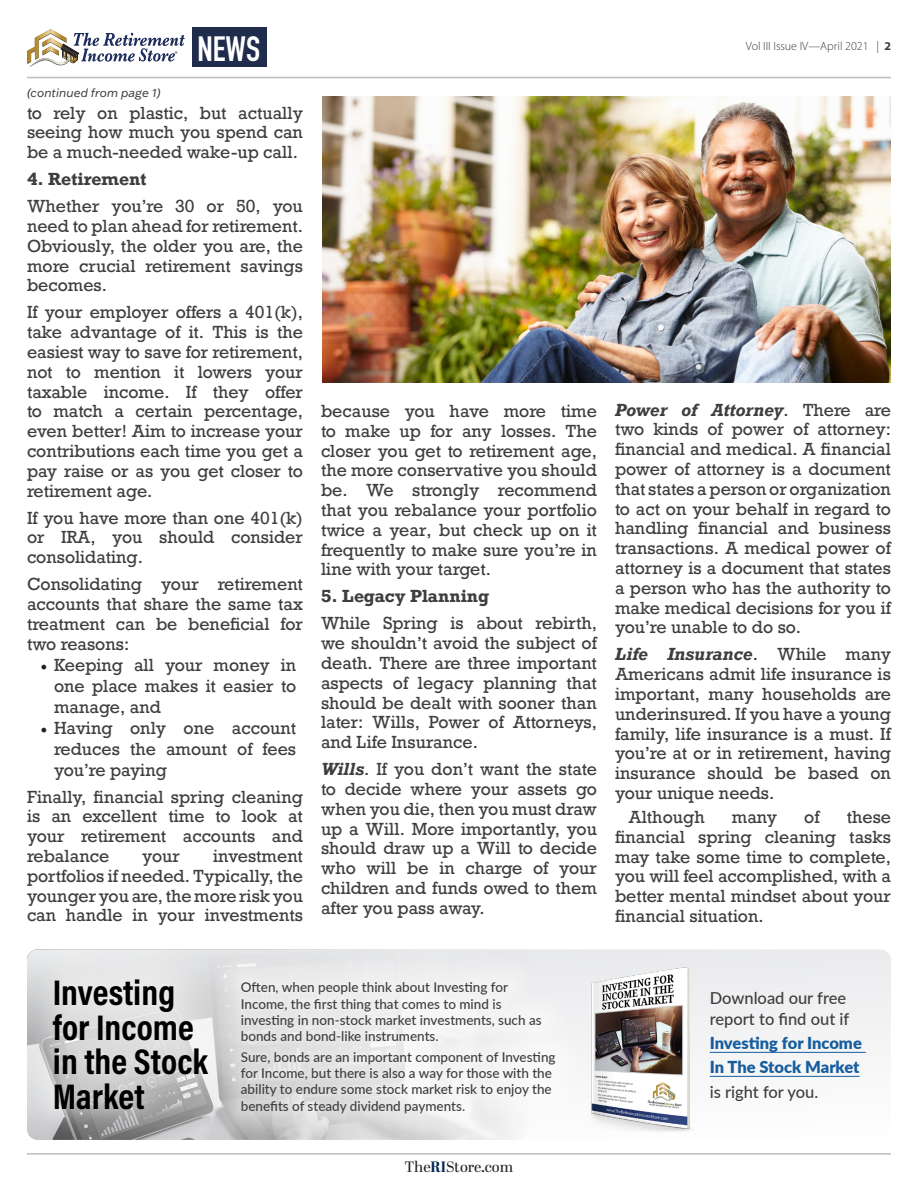
<style>
.page{position:relative;width:918px;height:1188px;background:#fff}
.page>*{position:absolute;margin:0;border:0;box-sizing:border-box;transform-origin:0 0}
.t1{font:700 36px/34.5px "Acumin Pro Cond";color:#000}
.t2{font:700 34.65px "DIN Condensed";color:#fff}
.t3{font:16.5px/19.8px "Rockwell Nova";color:#3e3e3f;text-align:justify}
.t4{font:500 16.5px/21px "Lato";color:#3e3e3f}
.t5{font:900 16.5px/24px "Lato";letter-spacing:-.005em;color:#175d9e}
.t6{font:700 16.5px "Rockwell Nova";color:#3e3e3f}
.t7{font:15px "Abril Display";color:#231f20}
.t8{font:500 13.5px/16.2px "Lato";color:#3e3e3f}
.t9{font:12px "Myriad Variable Concept";color:#3e3e3f}
.t10{font:italic 12px "Franklin Gothic ATF";color:#3e3e3f}
.t11{font:6.75px "Myriad Pro";color:#1d2d5d}
.s1{font-family:"Minion Pro";font-size:18px;color:#231f20}
.s2{font-weight:700;font-style:italic}
.s3{font-weight:700;color:#002853}
</style>
<div class="page">
<hr style="left:27px;top:77px;width:864px;height:1px;background:#bbbcbe">
<svg style="left:27px;top:29px;width:158px;height:39px"></svg>
<div style="left:192px;top:27px;width:74px;height:40px;background:#1f2c4c"></div>
<hr style="left:27px;top:1153px;width:864px;height:2px;background:#bbbcbe">
<div style="left:27px;top:949px;width:864px;height:191px;background:#f4f4f5;border-radius:11px"></div>
<img style="left:27px;top:949px;width:503px;height:191px">
<div style="left:28px;top:925px;width:226px;height:200px;background:#fff;opacity:.46"></div>
<svg style="left:30px;top:957px;width:184px;height:176px"></svg>
<img style="left:591px;top:967px;width:121px;height:164px">
<svg style="left:214px;top:955px;width:316px;height:185px;fill:#eaeaeb"></svg>
<hr style="left:710px;top:1052px;width:156px;height:1px;background:#175d9e">
<hr style="left:710px;top:1076px;width:150px;height:1px;background:#175d9e">
<img style="left:322px;top:96px;width:569px;height:287px">
<p class="t10" style="left:27px;top:85px;width:135px">(continued from page 1)</p>
<p class="t11" style="left:175px;top:49px;width:4px">®</p>
<h2 class="t2" style="left:197px;top:25px;width:64px">NEWS</h2>
<p class="t9" style="left:746px;top:39px;width:147px">Vol III Issue IV—April 2021 | 2</p>
<p class="t3" style="left:27px;top:103px;width:278px">to rely on plastic, but actually seeing how much you spend can be a much-needed wake-up call.</p>
<p class="t6" style="left:27px;top:168px;width:121px">4. Retirement</p>
<p class="t3" style="left:27px;top:197px;width:278px">Whether you’re 30 or 50, you need to plan ahead for retirement.<br>Obviously, the older you are, the more crucial retirement savings becomes.</p>
<p class="t3" style="left:27px;top:303px;width:278px">If your employer offers a 401(k), take advantage of it. This is the easiest way to save for retirement, not to mention it lowers your taxable income. If they offer to match a certain percentage, even better! Aim to increase your contributions each time you get a pay raise or as you get closer to retirement age.</p>
<p class="t3" style="left:27px;top:508px;width:278px">If you have more than one 401(k) or IRA, you should consider consolidating.</p>
<p class="t3" style="left:27px;top:575px;width:277px">Consolidating your retirement accounts that share the same tax treatment can be beneficial for two reasons:</p>
<p class="t3" style="left:54px;top:654px;width:244px;line-height:21px;text-indent:-14px"><span class="s1">•</span> Keeping all your money in one place makes it easier to manage, and</p>
<p class="t3" style="left:54px;top:717px;width:244px;line-height:21px;text-indent:-14px"><span class="s1">•</span> Having only one account reduces the amount of fees you’re paying</p>
<p class="t3" style="left:27px;top:787px;width:277px">Finally, financial spring cleaning is an excellent time to look at your retirement accounts and rebalance</p>
<p class="t3" style="left:27px;top:846px;width:278px;text-indent:186px">investment portfolios if needed. Typically, the younger you are, the more risk you can handle in your investments</p>
<p class="t3" style="left:142px;top:846px;width:39px">your</p>
<p class="t3" style="left:321px;top:401px;width:278px">because you have more time to make up for any losses. The closer you get to retirement age, the more conservative you should be. We strongly recommend that you rebalance your portfolio twice a year, but check up on it frequently to make sure you’re in line with your target.</p>
<p class="t6" style="left:321px;top:586px;width:170px">5. Legacy Planning</p>
<p class="t3" style="left:321px;top:614px;width:278px">While Spring is about rebirth, we shouldn’t avoid the subject of death. There are three important aspects of legacy planning that should be dealt with sooner than later: Wills, Power of Attorneys, and Life Insurance.</p>
<p class="t3" style="left:321px;top:760px;width:278px"><span class="s2">Wills</span>. If you don’t want the state to decide where your assets go when you die, then you must draw up a Will. More importantly, you should draw up a Will to decide who will be in charge of your children and funds owed to them after you pass away.</p>
<p class="t3" style="left:615px;top:400px;width:278px"><span class="s2">Power of Attorney</span>. There are two kinds of power of attorney: financial and medical. A financial power of attorney is a document that states a person or organization to act on your behalf in regard to handling financial and business transactions. A medical power of attorney is a document that states a person who has the authority to make medical decisions for you if you’re unable to do so.</p>
<p class="t3" style="left:615px;top:645px;width:278px"><span class="s2">Life Insurance</span>. While many Americans admit life insurance is important, many households are underinsured. If you have a young family, life insurance is a must. If you’re at or in retirement, having insurance should be based on your unique needs.</p>
<p class="t3" style="left:628px;top:807px;width:78px">Although</p>
<p class="t3" style="left:732px;top:807px;width:47px">many</p>
<p class="t3" style="left:804px;top:807px;width:17px">of</p>
<p class="t3" style="left:615px;top:807px;width:278px;text-indent:232px">these financial spring cleaning tasks may take some time to complete, you will feel accomplished, with a better mental mindset about your financial situation.</p>
<p class="t1" style="left:53px;top:974px;width:156px">Investing for Income in the Stock<br>Market</p>
<p class="t8" style="left:241px;top:979px;width:302px">Often, when people think about Investing for Income, the first thing that comes to mind is investing in non-stock market investments, such as bonds and bond-like instruments.</p>
<p class="t8" style="left:241px;top:1048px;width:316px">Sure, bonds are an important component of Investing for Income, but there is also a way for those with the ability to endure some stock market risk to enjoy the benefits of steady dividend payments.</p>
<p class="t7" style="left:405px;top:1157px;width:110px">The<span class="s3">RI</span>Store.com</p>
<p class="t4" style="left:710px;top:986px;width:141px">Download our free report to find out if</p>
<p class="t5" style="left:710px;top:1030px;width:154px">Investing for Income<br>In The Stock Market</p>
<p class="t4" style="left:710px;top:1081px;width:110px">is right for you.</p>
</div>
